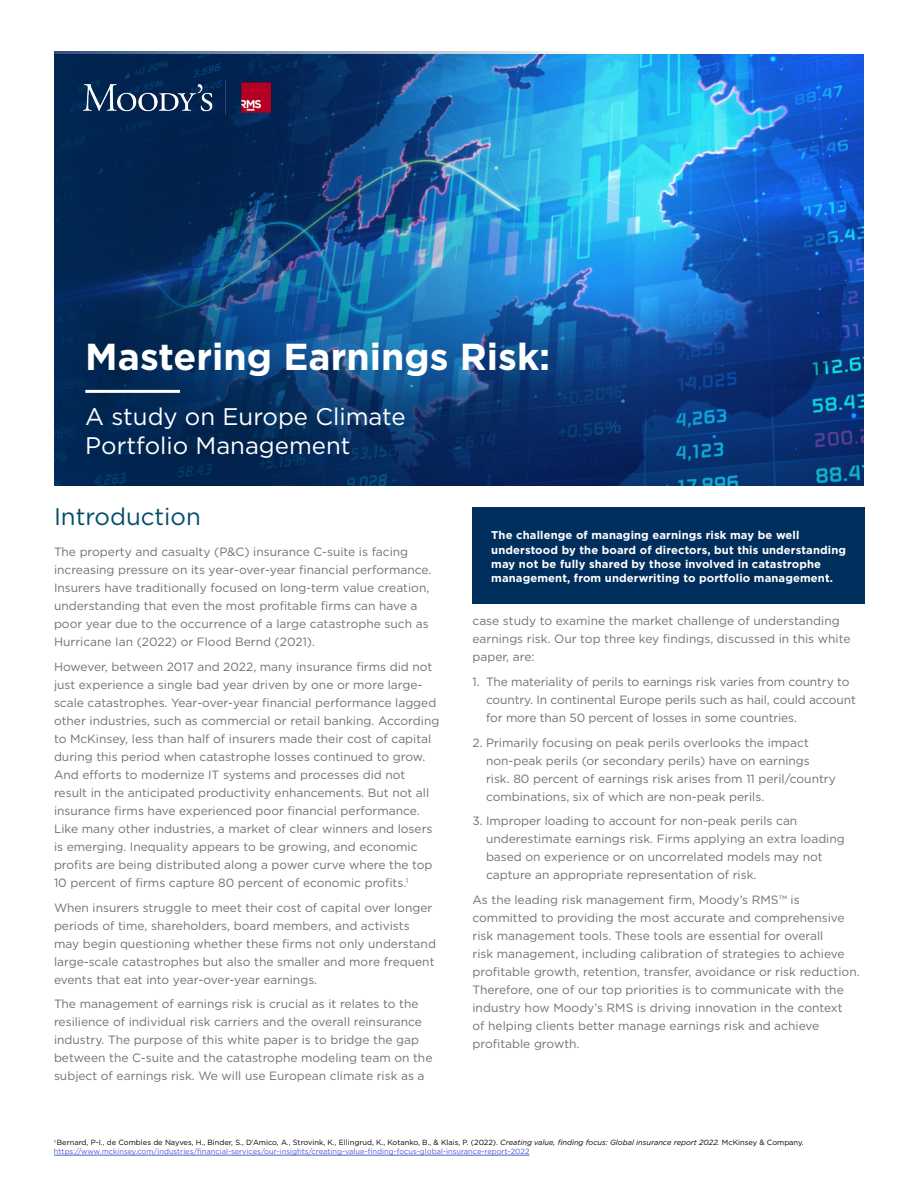
<style>
.page{position:relative;width:918px;height:1188px;background:#fff}
.page>*{position:absolute;margin:0;border:0;box-sizing:border-box;transform-origin:0 0}
.t1{font:700 37.5px "Gotham";color:#fff}
.t2{font:24px/28.8px "Gotham";color:#fff}
.t3{font:24px "Gotham";color:#004c6c}
.t4{font:12px/18px "Gotham";color:#6e7173}
.t5{font:700 11.25px/14.2px "Gotham";letter-spacing:.01em;color:#fff}
.t6{font:7.5px/9px "Gotham";color:#4f5cd6}
.s1{color:#000}
.s2{font-style:italic;color:#000}
</style>
<div class="page">
<img style="left:595px;top:54px;width:269px;height:432px">
<img style="left:54px;top:52px;width:541px;height:434px">
<img style="left:80px;top:78px;width:195px;height:39px">
<hr style="left:85px;top:390px;width:95px;height:3px;background:#fff">
<hr style="left:54px;top:1155px;width:476px;height:1px;background:#4f5cd6">
<div style="left:472px;top:508px;width:394px;height:96px;background:#002e5d"></div>
<h1 class="t1" style="left:85px;top:332px;width:467px">Mastering Earnings Risk:</h1>
<h2 class="t2" style="left:85px;top:402px;width:322px">A study on Europe Climate<br>Portfolio Management</h2>
<h2 class="t3" style="left:54px;top:501px;width:148px">Introduction</h2>
<p class="t4" style="left:54px;top:543px;width:379px">The property and casualty (P&amp;C) insurance C-suite is facing increasing pressure on its year-over-year financial performance.<br>Insurers have traditionally focused on long-term value creation, understanding that even the most profitable firms can have a poor year due to the occurrence of a large catastrophe such as Hurricane Ian (2022) or Flood Bernd (2021).</p>
<p class="t4" style="left:54px;top:657px;width:387px">However, between 2017 and 2022, many insurance firms did not just experience a single bad year driven by one or more large&shy;scale catastrophes. Year-over-year financial performance lagged other industries, such as commercial or retail banking. According to McKinsey, less than half of insurers made their cost of capital during this period when catastrophe losses continued to grow.<br>And efforts to modernize IT systems and processes did not result in the anticipated productivity enhancements. But not all insurance firms have experienced poor financial performance.<br>Like many other industries, a market of clear winners and losers is emerging. Inequality appears to be growing, and economic profits are being distributed along a power curve where the top 10 percent of firms capture 80 percent of economic profits.<sup>1</sup></p>
<p class="t4" style="left:54px;top:898px;width:383px">When insurers struggle to meet their cost of capital over longer periods of time, shareholders, board members, and activists may begin questioning whether these firms not only understand large-scale catastrophes but also the smaller and more frequent events that eat into year-over-year earnings.</p>
<p class="t4" style="left:54px;top:995px;width:380px">The management of earnings risk is crucial as it relates to the resilience of individual risk carriers and the overall reinsurance industry. The purpose of this white paper is to bridge the gap between the C-suite and the catastrophe modeling team on the subject of earnings risk. We will use European climate risk as a</p>
<p class="t5" style="left:491px;top:528px;width:356px">The challenge of managing earnings risk may be well understood by the board of directors, but this understanding may not be fully shared by those involved in catastrophe management, from underwriting to portfolio management.</p>
<p class="t4" style="left:472px;top:612px;width:380px">case study to examine the market challenge of understanding earnings risk. Our top three key findings, discussed in this white paper, are:</p>
<p class="t4" style="left:486px;top:672px;width:372px;text-indent:-14px">1. The materiality of perils to earnings risk varies from country to country. In continental Europe perils such as hail, could account for more than 50 percent of losses in some countries.</p>
<p class="t4" style="left:486px;top:733px;width:351px;text-indent:-14px">2. Primarily focusing on peak perils overlooks the impact non-peak perils (or secondary perils) have on earnings risk. 80 percent of earnings risk arises from 11 peril/country combinations, six of which are non-peak perils.</p>
<p class="t4" style="left:486px;top:812px;width:360px;text-indent:-14px">3. Improper loading to account for non-peak perils can underestimate earnings risk. Firms applying an extra loading based on experience or on uncorrelated models may not capture an appropriate representation of risk.</p>
<p class="t4" style="left:472px;top:891px;width:389px">As the leading risk management firm, Moody’s RMS™ is committed to providing the most accurate and comprehensive risk management tools. These tools are essential for overall<br>risk management, including calibration of strategies to achieve profitable growth, retention, transfer, avoidance or risk reduction.<br>Therefore, one of our top priorities is to communicate with the industry how Moody’s RMS is driving innovation in the context<br>of helping clients better manage earnings risk and achieve profitable growth.</p>
<p class="t6" style="left:54px;top:1138px;width:751px"><sup>1</sup> <span class="s1">Bernard, P-I., de Combles de Nayves, H., Binder, S., D’Amico, A., Strovink, K., Ellingrud, K., Kotanko, B., &amp; Klais, P. (2022).</span> <span class="s2">Creating value, finding focus: Global insurance report 2022.</span> <span class="s1">McKinsey &amp; Company. </span>https://www.mckinsey.com/industries/financial-services/our-insights/creating-value-finding-focus-global-insurance-report-2022</p>
</div>
